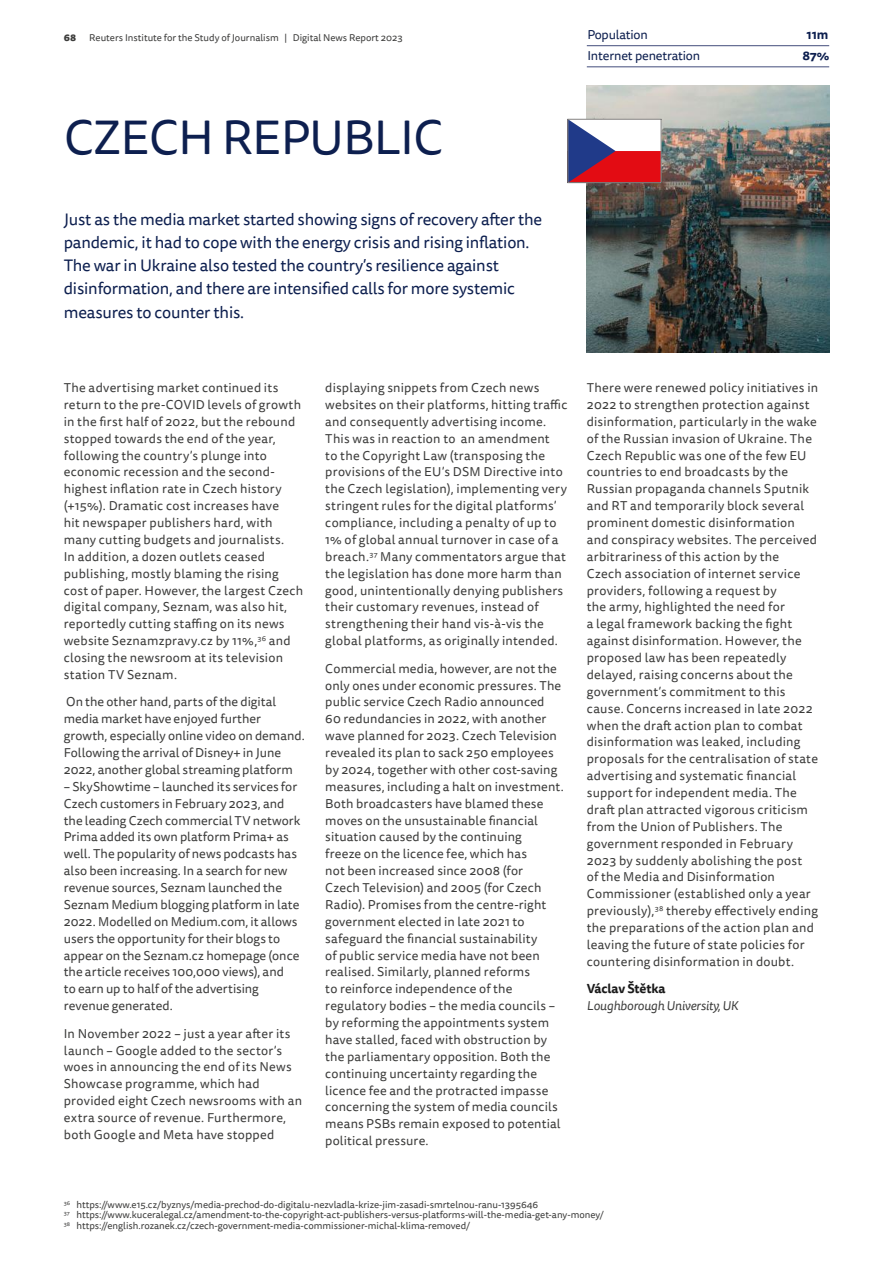
<style>
.page{position:relative;width:893px;height:1263px;background:#fff}
.page>*{position:absolute;margin:0;border:0;box-sizing:border-box;transform-origin:0 0}
.t1{font:48px "Tisa Sans Pro";letter-spacing:-.015em;color:#0d1f4f}
.t2{font:16.5px/23.2px "Tisa Sans Pro";letter-spacing:-.01em;color:#0d1f4f}
.t3{font:12.75px/17px "Tisa Sans Pro";letter-spacing:.02em;color:#3c3c3b}
.t4{font:12.75px/16.8px "Tisa Sans Pro";color:#3c3c3b}
.t5{font:12.75px "Tisa Sans Pro";letter-spacing:-.01em;color:#0d1f4f}
.t6{font:italic 12.75px "Tisa Sans Pro";letter-spacing:-.01em;color:#3c3c3b}
.t7{font:700 12.75px "Tisa Sans Pro";letter-spacing:-.015em;color:#1a1a1a}
.t8{font:700 12.75px "Tisa Sans Pro";color:#0d1f4f}
.t9{font:9.75px/10.5px "Tisa Sans Pro";color:#3c3c3b}
.t10{font:800 9.75px "Tisa Sans Pro";color:#3c3c3b}
</style>
<div class="page">
<hr style="left:587px;top:45px;width:242px;height:1px;background:#434d7b">
<hr style="left:587px;top:67px;width:242px;height:1px;background:#434d7b">
<img style="left:587px;top:85px;width:242px;height:268px">
<svg style="left:570px;top:121px;width:89px;height:60px"></svg>
<div style="left:568px;top:119px;width:93px;height:64px;border:1px solid #878786"></div>
<p class="t10" style="left:64px;top:30px;width:14px">68</p>
<p class="t9" style="left:89px;top:33px;width:315px">Reuters Institute for the Study of Journalism | Digital News Report 2023</p>
<h1 class="t1" style="left:64px;top:105px;width:381px">CZECH REPUBLIC</h1>
<p class="t2" style="left:64px;top:208px;width:480px">Just as the media market started showing signs of recovery after the pandemic, it had to cope with the energy crisis and rising inflation.<br>The war in Ukraine also tested the country’s resilience against disinformation, and there are intensified calls for more systemic measures to counter this.</p>
<p class="t5" style="left:587px;top:26px;width:62px">Population</p>
<p class="t8" style="left:806px;top:25px;width:24px">11m</p>
<p class="t5" style="left:587px;top:47px;width:114px">Internet penetration</p>
<p class="t8" style="left:802px;top:46px;width:28px">87%</p>
<p class="t3" style="left:64px;top:379px;width:241px">The advertising market continued its return to the pre-COVID levels of growth in the first half of 2022, but the rebound stopped towards the end of the year, following the country’s plunge into economic recession and the second&shy;highest inflation rate in Czech history (+15%). Dramatic cost increases have<br>hit newspaper publishers hard, with many cutting budgets and journalists.<br>In addition, a dozen outlets ceased publishing, mostly blaming the rising cost of paper. However, the largest Czech digital company, Seznam, was also hit, reportedly cutting staffing on its news website Seznamzpravy.cz by 11%,<sup>36</sup> and closing the newsroom at its television station TV Seznam.</p>
<p class="t4" style="left:64px;top:694px;width:243px">On the other hand, parts of the digital media market have enjoyed further growth, especially online video on demand.<br>Following the arrival of Disney+ in June 2022, another global streaming platform</p>
<p class="t4" style="left:64px;top:778px;width:238px">– SkyShowtime – launched its services for Czech customers in February 2023, and the leading Czech commercial TV network Prima added its own platform Prima+ as well. The popularity of news podcasts has also been increasing. In a search for new revenue sources, Seznam launched the Seznam Medium blogging platform in late 2022. Modelled on Medium.com, it allows users the opportunity for their blogs to appear on the Seznam.cz homepage (once the article receives 100,000 views), and<br>to earn up to half of the advertising revenue generated.</p>
<p class="t3" style="left:64px;top:1025px;width:240px">In November 2022 – just a year after its launch – Google added to the sector’s woes in announcing the end of its News Showcase programme, which had provided eight Czech newsrooms with an extra source of revenue. Furthermore, both Google and Meta have stopped</p>
<p class="t3" style="left:325px;top:379px;width:244px">displaying snippets from Czech news websites on their platforms, hitting traffic and consequently advertising income.<br>This was in reaction to an amendment<br>to the Copyright Law (transposing the provisions of the EU’s DSM Directive into the Czech legislation), implementing very stringent rules for the digital platforms’ compliance, including a penalty of up to 1% of global annual turnover in case of a breach.<sup>37</sup> Many commentators argue that the legislation has done more harm than good, unintentionally denying publishers their customary revenues, instead of strengthening their hand vis-à-vis the global platforms, as originally intended.</p>
<p class="t3" style="left:325px;top:660px;width:240px">Commercial media, however, are not the only ones under economic pressures. The public service Czech Radio announced<br>60 redundancies in 2022, with another wave planned for 2023. Czech Television revealed its plan to sack 250 employees by 2024, together with other cost-saving measures, including a halt on investment.<br>Both broadcasters have blamed these moves on the unsustainable financial situation caused by the continuing<br>freeze on the licence fee, which has<br>not been increased since 2008 (for<br>Czech Television) and 2005 (for Czech Radio). Promises from the centre-right government elected in late 2021 to safeguard the financial sustainability<br>of public service media have not been realised. Similarly, planned reforms<br>to reinforce independence of the regulatory bodies – the media councils – by reforming the appointments system have stalled, faced with obstruction by the parliamentary opposition. Both the continuing uncertainty regarding the licence fee and the protracted impasse concerning the system of media councils means PSBs remain exposed to potential political pressure.</p>
<p class="t3" style="left:587px;top:379px;width:233px">There were renewed policy initiatives in 2022 to strengthen protection against disinformation, particularly in the wake of the Russian invasion of Ukraine. The Czech Republic was one of the few EU countries to end broadcasts by the Russian propaganda channels Sputnik and RT and temporarily block several prominent domestic disinformation and conspiracy websites. The perceived arbitrariness of this action by the<br>Czech association of internet service providers, following a request by<br>the army, highlighted the need for<br>a legal framework backing the fight against disinformation. However, the proposed law has been repeatedly delayed, raising concerns about the government’s commitment to this cause. Concerns increased in late 2022 when the draft action plan to combat disinformation was leaked, including proposals for the centralisation of state advertising and systematic financial support for independent media. The draft plan attracted vigorous criticism from the Union of Publishers. The government responded in February 2023 by suddenly abolishing the post<br>of the Media and Disinformation Commissioner (established only a year previously),<sup>38</sup> thereby effectively ending the preparations of the action plan and leaving the future of state policies for countering disinformation in doubt.</p>
<p class="t7" style="left:587px;top:979px;width:80px">Václav Štětka</p>
<p class="t6" style="left:587px;top:997px;width:153px">Loughborough University, UK</p>
<p class="t9" style="left:64px;top:1199px;width:542px"><sup>36</sup> https://www.e15.cz/byznys/media-prechod-do-digitalu-nezvladla-krize-jim-zasadi-smrtelnou-ranu-1395646<br><sup>37</sup> https://www.kuceralegal.cz/amendment-to-the-copyright-act-publishers-versus-platforms-will-the-media-get-any-money/<br><sup>38</sup> https://english.rozanek.cz/czech-government-media-commissioner-michal-klima-removed/</p>
</div>
